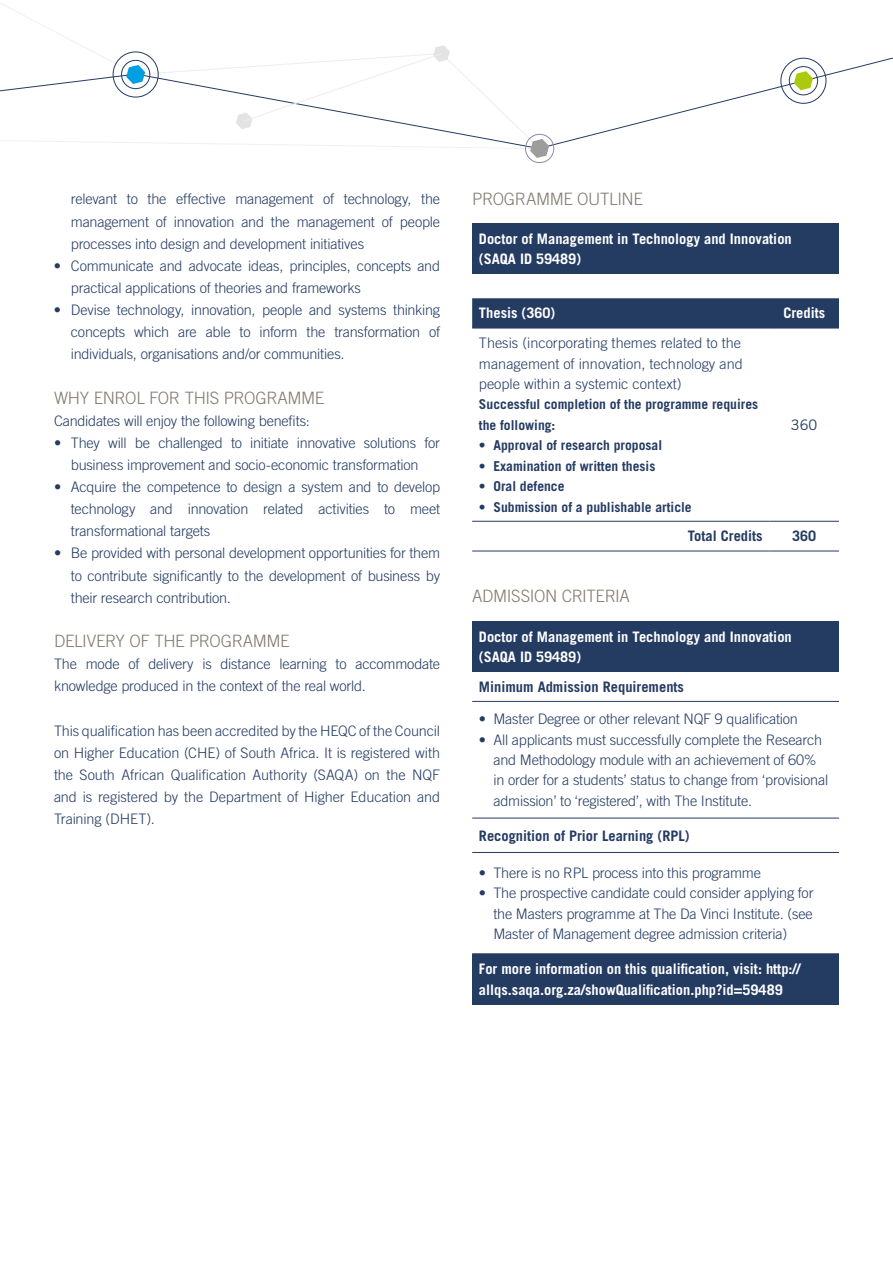
<style>
.page{position:relative;width:893px;height:1263px;background:#fff}
.page>*{position:absolute;margin:0;border:0;box-sizing:border-box;transform-origin:0 0}
.t1{font:300 17.1px "Trade Gothic LT Std";letter-spacing:-.025em;color:#847a6f}
.t2{font:300 14.4px/22.2px "Trade Gothic LT Std";letter-spacing:-.015em;color:#243b62;text-align:justify}
.t3{font:700 14.4px/20.4px "Trade Gothic LT Std";color:#fff}
.t4{font:700 14.4px "Trade Gothic LT Std";color:#243b62}
.t5{font:14.4px "Trade Gothic LT Std";color:#243b62}
.t6{font:700 13.65px/20.4px "Trade Gothic LT Std";color:#243b62}
</style>
<div class="page">
<svg style="left:529px;top:57px;width:364px;height:107px"></svg>
<svg style="left:0;top:3px;width:124px;height:140px"></svg>
<div style="left:781px;top:58px;width:45px;height:45px;border:1px solid #243b62;border-radius:50%"></div>
<div style="left:121px;top:60px;width:29px;height:29px;border:1px solid #243b62;border-radius:50%"></div>
<div style="left:789px;top:66px;width:29px;height:29px;border:1px solid #243b62;border-radius:50%"></div>
<svg style="left:792px;top:70px;width:23px;height:21px"></svg>
<div style="left:525px;top:134px;width:29px;height:29px;border:1px solid #8a8ba6;border-radius:50%"></div>
<svg style="left:124px;top:45px;width:427px;height:114px"></svg>
<div style="left:472px;top:298px;width:367px;height:30px;background:#243b62"></div>
<hr style="left:472px;top:328px;width:297px;height:1px;background:#243b62">
<hr style="left:769px;top:328px;width:70px;height:1px;background:#243b62">
<hr style="left:472px;top:521px;width:297px;height:1px;background:#243b62">
<hr style="left:769px;top:521px;width:70px;height:1px;background:#243b62">
<hr style="left:472px;top:551px;width:297px;height:1px;background:#243b62">
<hr style="left:769px;top:551px;width:70px;height:1px;background:#243b62">
<div style="left:472px;top:621px;width:367px;height:51px;background:#243b62"></div>
<hr style="left:472px;top:701px;width:367px;height:1px;background:#243b62">
<hr style="left:472px;top:818px;width:367px;height:1px;background:#243b62">
<hr style="left:472px;top:852px;width:367px;height:1px;background:#243b62">
<hr style="left:472px;top:953px;width:367px;height:1px;background:#243b62">
<div style="left:472px;top:954px;width:367px;height:50px;background:#243b62"></div>
<div style="left:472px;top:224px;width:367px;height:50px;background:#243b62"></div>
<p class="t2" style="left:71px;top:188px;width:371px">relevant to the effective management of technology, the management of innovation and the management of people processes into design and development initiatives</p>
<p class="t2" style="left:71px;top:254px;width:371px;text-indent:-17px">• Communicate and advocate ideas, principles, concepts and practical applications of theories and frameworks</p>
<p class="t2" style="left:71px;top:299px;width:371px;text-indent:-17px">• Devise technology, innovation, people and systems thinking concepts which are able to inform the transformation of individuals, organisations and/or communities.</p>
<p class="t1" style="left:54px;top:387px;width:272px">WHY ENROL FOR THIS PROGRAMME</p>
<p class="t2" style="left:54px;top:409px;width:257px">Candidates will enjoy the following benefits:</p>
<p class="t2" style="left:54px;top:431px;width:388px;text-align:center">• They will be challenged to initiate innovative solutions for business improvement and socio-economic transformation</p>
<p class="t2" style="left:71px;top:476px;width:371px;text-indent:-17px">• Acquire the competence to design a system and to develop technology and innovation related activities to meet transformational targets</p>
<p class="t2" style="left:71px;top:542px;width:371px;text-indent:-17px">• Be provided with personal development opportunities for them to contribute significantly to the development of business by their research contribution.</p>
<p class="t1" style="left:54px;top:631px;width:237px">DELIVERY OF THE PROGRAMME</p>
<p class="t2" style="left:54px;top:653px;width:388px">The mode of delivery is distance learning to accommodate knowledge produced in the context of the real world.</p>
<p class="t2" style="left:54px;top:719px;width:388px">This qualification has been accredited by the HEQC of the Council on Higher Education (CHE) of South Africa. It is registered with the South African Qualification Authority (SAQA) on the NQF and is registered by the Department of Higher Education and Training (DHET).</p>
<p class="t1" style="left:472px;top:188px;width:172px">PROGRAMME OUTLINE</p>
<p class="t3" style="left:479px;top:228px;width:314px">Doctor of Management in Technology and Innovation (SAQA ID 59489)</p>
<p class="t3" style="left:479px;top:303px;width:78px">Thesis (360)</p>
<p class="t3" style="left:783px;top:303px;width:43px">Credits</p>
<p class="t2" style="left:479px;top:333px;width:265px;line-height:20.4px">Thesis (incorporating themes related to the management of innovation, technology and people within a systemic context)</p>
<p class="t6" style="left:479px;top:394px;width:281px">Successful completion of the programme requires the following:</p>
<p class="t6" style="left:479px;top:435px;width:185px">• Approval of research proposal</p>
<p class="t6" style="left:479px;top:455px;width:178px">• Examination of written thesis</p>
<p class="t6" style="left:479px;top:476px;width:87px">• Oral defence</p>
<p class="t6" style="left:479px;top:496px;width:214px">• Submission of a publishable article</p>
<p class="t5" style="left:791px;top:416px;width:28px">360</p>
<p class="t1" style="left:472px;top:586px;width:159px">ADMISSION CRITERIA</p>
<p class="t4" style="left:688px;top:527px;width:76px">Total Credits</p>
<p class="t4" style="left:792px;top:527px;width:26px">360</p>
<p class="t3" style="left:479px;top:626px;width:314px">Doctor of Management in Technology and Innovation (SAQA ID 59489)</p>
<p class="t4" style="left:479px;top:678px;width:207px">Minimum Admission Requirements</p>
<p class="t2" style="left:479px;top:708px;width:321px">• Master Degree or other relevant NQF 9 qualification</p>
<p class="t2" style="left:493px;top:729px;width:336px;line-height:20.4px;text-align:left;text-indent:-14px">• All applicants must successfully complete the Research and Methodology module with an achievement of 60% in order for a students’ status to change from ‘provisional admission’ to ‘registered’, with The Institute.</p>
<p class="t4" style="left:479px;top:826px;width:212px">Recognition of Prior Learning (RPL)</p>
<p class="t2" style="left:479px;top:861px;width:283px">• There is no RPL process into this programme</p>
<p class="t2" style="left:493px;top:883px;width:322px;line-height:20.4px;text-indent:-14px">• The prospective candidate could consider applying for the Masters programme at The Da Vinci Institute. (see Master of Management degree admission criteria)</p>
<p class="t3" style="left:479px;top:958px;width:323px">For more information on this qualification, visit: http:// allqs.saqa.org.za/showQualification.php?id=59489</p>
</div>
